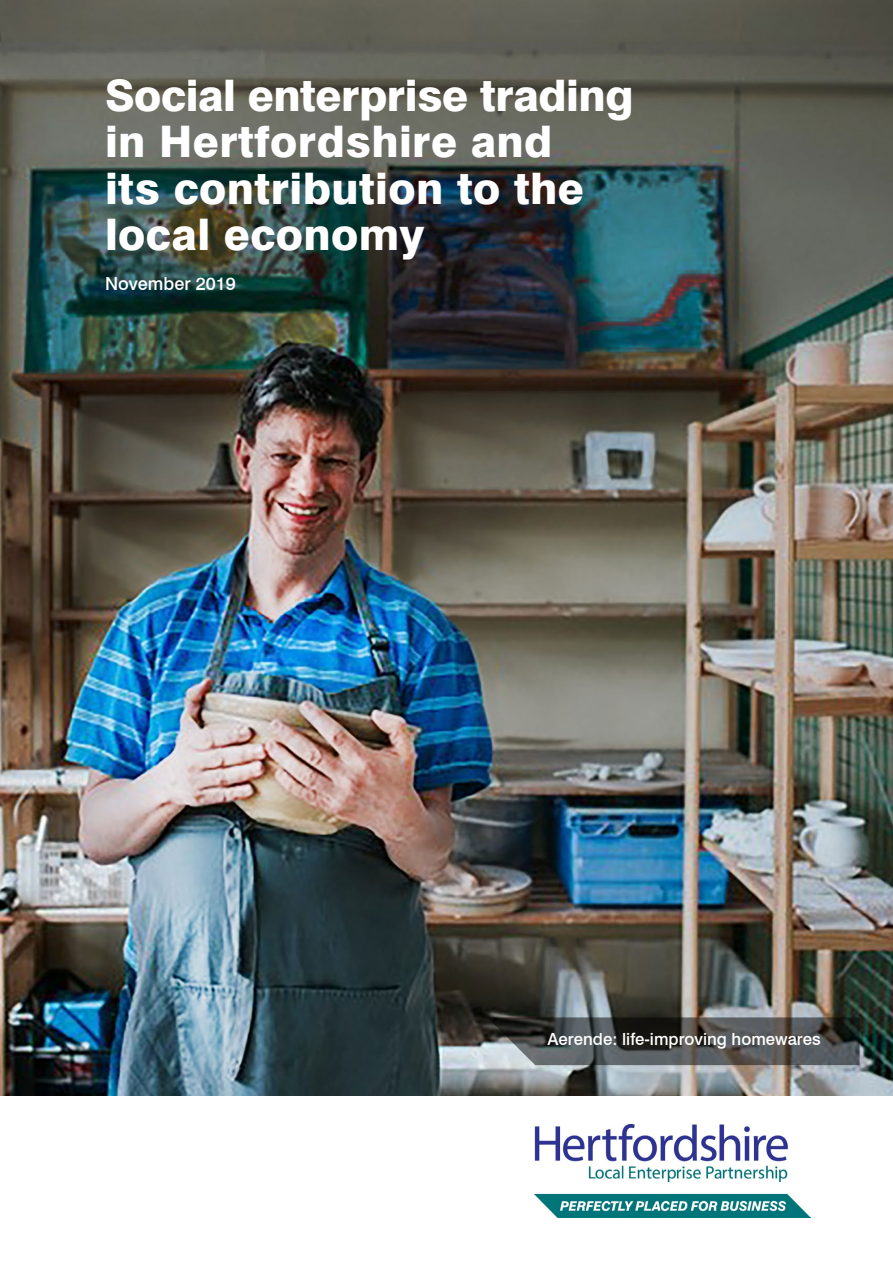
<style>
.page{position:relative;width:893px;height:1263px;background:#fff}
.page>*{position:absolute;margin:0;border:0;box-sizing:border-box;transform-origin:0 0}
.t1{font:800 43.5px/46.3px "Swiss 721 BT";letter-spacing:.01em;color:#fff}
.t2{font:500 18px "Swiss 721 BT";color:#fff}
.t3{font:500 16.8px "Swiss 721 BT";color:#fff}
</style>
<div class="page">
<img style="left:0;top:0;width:893px;height:1095px">
<svg style="left:488px;top:1017px;width:372px;height:48px;background:#4e5050"></svg>
<img style="left:534px;top:1125px;width:276px;height:92px">
<p class="t1" style="left:105px;top:72px;width:530px">Social enterprise trading in Hertfordshire and<br>its contribution to the local economy</p>
<p class="t2" style="left:105px;top:272px;width:132px">November 2019</p>
<p class="t3" style="left:548px;top:1028px;width:275px">Aerende: life-improving homewares</p>
</div>
